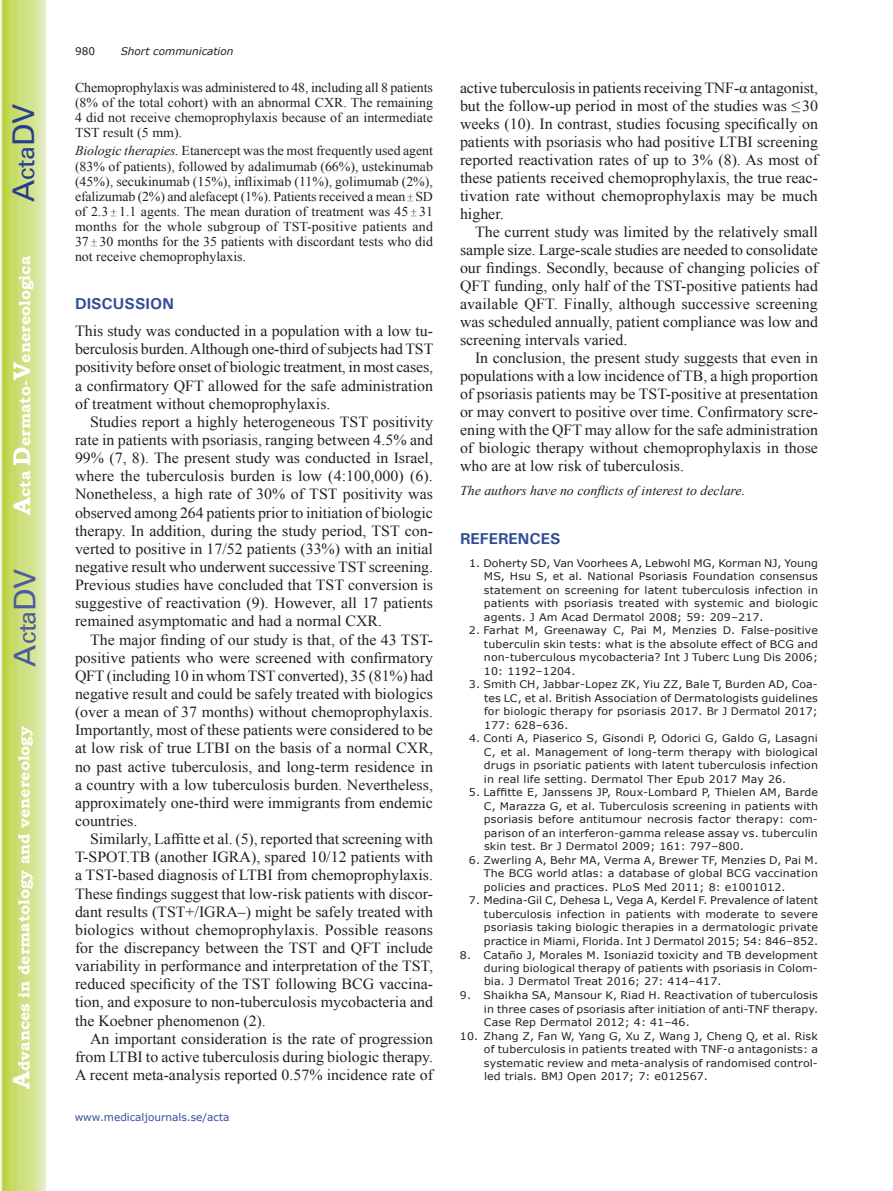
<style>
.page{position:relative;width:893px;height:1191px;background:#fff}
.page>*{position:absolute;margin:0;border:0;box-sizing:border-box;transform-origin:0 0}
.t1{font:30px "Univers";color:#4d5a9e}
.t2{font:30px "Univers";color:#253f8e}
.t3{font:700 15.75px "Bookman Old Style";color:#fff}
.t4{font:700 15.75px "Univers";color:#324f95}
.t5{font:15.45px/18.1px "Times New Roman";color:#231f20;text-align:justify}
.t6{font:13.5px/15.1px "Times New Roman";color:#231f20;text-align:justify}
.t7{font:italic 13.5px "Times New Roman";color:#231f20}
.t8{font:10.5px/13.5px "Verdana";letter-spacing:.01em;color:#231f20;text-align:justify;scale:1.05 1}
.t9{font:10.5px "Verdana";color:#324f95}
.t10{font:italic 10.5px "Verdana";color:#231f20}
.t11{font:10.5px "Verdana";letter-spacing:.01em;color:#231f20}
.s1{font-size:24px}
.s2{font-style:italic}
.s3{font-family:"Perpetua";font-size:10.5px}
</style>
<div class="page">
<svg style="left:1px;top:0;width:45px;height:1191px;background:#cfe084"></svg>
<h1 class="t2" style="left:6px;top:202px;width:100px;rotate:-90deg">A<span class="s1">cta</span>DV</h1>
<p class="t3" style="left:15px;top:515px;width:260px;rotate:-90deg"><span class="s1">A</span>cta <span class="s1">D</span>ermato-<span class="s1">V</span>enereologica</p>
<h1 class="t1" style="left:7px;top:666px;width:100px;rotate:-90deg">A<span class="s1">cta</span>DV</h1>
<p class="t3" style="left:15px;top:1088px;width:364px;rotate:-90deg"><span class="s1">A</span>dvances in dermatology and venereology</p>
<p class="t11" style="left:75px;top:44px;width:22px">980</p>
<p class="t10" style="left:121px;top:44px;width:114px">Short communication</p>
<p class="t6" style="left:75px;top:80px;width:360px">Chemoprophylaxis was administered to 48, including all 8 patients (8% of the total cohort) with an abnormal CXR. The remaining 4 did not receive chemoprophylaxis because of an intermediate TST result (5 mm).</p>
<p class="t6" style="left:75px;top:143px;width:360px"><span class="s2">Biologic therapies.</span> Etanercept was the most frequently used agent (83% of patients), followed by adalimumab (66%), ustekinumab (45%), secukinumab (15%), infliximab (11%), golimumab (2%), efalizumab (2%) and alefacept (1%). Patients received a mean<span class="s3">±</span>SD of 2.3 <span class="s3">±</span> 1.1 agents. The mean duration of treatment was 45 <span class="s3">±</span> 31 months for the whole subgroup of TST-positive patients and 37 <span class="s3">±</span> 30 months for the 35 patients with discordant tests who did not receive chemoprophylaxis.</p>
<p class="t4" style="left:75px;top:293px;width:100px">DISCUSSION</p>
<p class="t5" style="left:75px;top:322px;width:360px">This study was conducted in a population with a low tu&shy;berculosis burden. Although one-third of subjects had TST positivity before onset of biologic treatment, in most cases, a confirmatory QFT allowed for the safe administration of treatment without chemoprophylaxis.</p>
<p class="t5" style="left:75px;top:412px;width:360px;text-indent:15px">Studies report a highly heterogeneous TST positivity rate in patients with psoriasis, ranging between 4.5% and 99% (7, 8). The present study was conducted in Israel, where the tuberculosis burden is low (4:100,000) (6).<br>Nonetheless, a high rate of 30% of TST positivity was observed among 264 patients prior to initiation of biologic therapy. In addition, during the study period, TST con&shy;verted to positive in 17/52 patients (33%) with an initial negative result who underwent successive TST screening.<br>Previous studies have concluded that TST conversion is suggestive of reactivation (9). However, all 17 patients remained asymptomatic and had a normal CXR.</p>
<p class="t5" style="left:75px;top:630px;width:360px;text-indent:15px">The major finding of our study is that, of the 43 TST&shy;positive patients who were screened with confirmatory QFT (including 10 in whom TST converted), 35 (81%) had negative result and could be safely treated with biologics (over a mean of 37 months) without chemoprophylaxis.<br>Importantly, most of these patients were considered to be at low risk of true LTBI on the basis of a normal CXR, no past active tuberculosis, and long-term residence in a country with a low tuberculosis burden. Nevertheless, approximately one-third were immigrants from endemic countries.</p>
<p class="t5" style="left:75px;top:829px;width:360px;text-indent:15px">Similarly, Laffitte et al. (5), reported that screening with T-SPOT.TB (another IGRA), spared 10/12 patients with a TST-based diagnosis of LTBI from chemoprophylaxis.<br>These findings suggest that low-risk patients with discor&shy;dant results (TST+/IGRA–) might be safely treated with biologics without chemoprophylaxis. Possible reasons for the discrepancy between the TST and QFT include variability in performance and interpretation of the TST, reduced specificity of the TST following BCG vaccina&shy;tion, and exposure to non-tuberculosis mycobacteria and the Koebner phenomenon (2).</p>
<p class="t5" style="left:75px;top:1029px;width:360px;text-indent:15px">An important consideration is the rate of progression from LTBI to active tuberculosis during biologic therapy.<br>A recent meta-analysis reported 0.57% incidence rate of</p>
<p class="t9" style="left:75px;top:1110px;width:156px">www.medicaljournals.se/acta</p>
<p class="t5" style="left:460px;top:79px;width:360px">active tuberculosis in patients receiving TNF-α antagonist, but the follow-up period in most of the studies was ≤30 weeks (10). In contrast, studies focusing specifically on patients with psoriasis who had positive LTBI screening reported reactivation rates of up to 3% (8). As most of these patients received chemoprophylaxis, the true reac&shy;tivation rate without chemoprophylaxis may be much higher.</p>
<p class="t5" style="left:460px;top:223px;width:360px;text-indent:15px">The current study was limited by the relatively small sample size. Large-scale studies are needed to consolidate our findings. Secondly, because of changing policies of QFT funding, only half of the TST-positive patients had available QFT. Finally, although successive screening was scheduled annually, patient compliance was low and screening intervals varied.</p>
<p class="t5" style="left:460px;top:349px;width:360px;text-indent:15px">In conclusion, the present study suggests that even in populations with a low incidence of TB, a high proportion of psoriasis patients may be TST-positive at presentation or may convert to positive over time. Confirmatory scre&shy;ening with the QFT may allow for the safe administration of biologic therapy without chemoprophylaxis in those who are at low risk of tuberculosis.</p>
<p class="t7" style="left:460px;top:481px;width:287px">The authors have no conflicts of interest to declare.</p>
<p class="t4" style="left:460px;top:529px;width:102px">REFERENCES</p>
<p class="t8" style="left:484px;top:556px;width:320px;text-indent:-15px">1. Doherty SD, Van Voorhees A, Lebwohl MG, Korman NJ, Young MS, Hsu S, et al. National Psoriasis Foundation consensus statement on screening for latent tuberculosis infection in patients with psoriasis treated with systemic and biologic agents. J Am Acad Dermatol 2008; 59: 209–217.</p>
<p class="t8" style="left:484px;top:624px;width:320px;text-indent:-15px">2. Farhat M, Greenaway C, Pai M, Menzies D. False-positive tuberculin skin tests: what is the absolute effect of BCG and non-tuberculous mycobacteria? Int J Tuberc Lung Dis 2006; 10: 1192–1204.</p>
<p class="t8" style="left:484px;top:678px;width:320px;text-indent:-15px">3. Smith CH, Jabbar-Lopez ZK, Yiu ZZ, Bale T, Burden AD, Coa&shy;tes LC, et al. British Association of Dermatologists guidelines for biologic therapy for psoriasis 2017. Br J Dermatol 2017; 177: 628–636.</p>
<p class="t8" style="left:484px;top:732px;width:320px;text-indent:-15px">4. Conti A, Piaserico S, Gisondi P, Odorici G, Galdo G, Lasagni C, et al. Management of long-term therapy with biological drugs in psoriatic patients with latent tuberculosis infection in real life setting. Dermatol Ther Epub 2017 May 26.</p>
<p class="t8" style="left:484px;top:786px;width:320px;text-indent:-15px">5. Laffitte E, Janssens JP, Roux-Lombard P, Thielen AM, Barde C, Marazza G, et al. Tuberculosis screening in patients with psoriasis before antitumour necrosis factor therapy: com&shy;parison of an interferon-gamma release assay vs. tuberculin skin test. Br J Dermatol 2009; 161: 797–800.</p>
<p class="t8" style="left:484px;top:853px;width:320px;text-indent:-15px">6. Zwerling A, Behr MA, Verma A, Brewer TF, Menzies D, Pai M.<br>The BCG world atlas: a database of global BCG vaccination policies and practices. PLoS Med 2011; 8: e1001012.</p>
<p class="t8" style="left:484px;top:894px;width:320px;text-indent:-15px">7. Medina-Gil C, Dehesa L, Vega A, Kerdel F. Prevalence of latent tuberculosis infection in patients with moderate to severe psoriasis taking biologic therapies in a dermatologic private practice in Miami, Florida. Int J Dermatol 2015; 54: 846–852.</p>
<p class="t8" style="left:484px;top:948px;width:320px;text-indent:-24px">8. Cataño J, Morales M. Isoniazid toxicity and TB development during biological therapy of patients with psoriasis in Colom&shy;bia. J Dermatol Treat 2016; 27: 414–417.</p>
<p class="t8" style="left:484px;top:988px;width:320px;text-indent:-24px">9. Shaikha SA, Mansour K, Riad H. Reactivation of tuberculosis in three cases of psoriasis after initiation of anti-TNF therapy.<br>Case Rep Dermatol 2012; 4: 41–46.</p>
<p class="t8" style="left:484px;top:1029px;width:320px;text-indent:-24px">10. Zhang Z, Fan W, Yang G, Xu Z, Wang J, Cheng Q, et al. Risk of tuberculosis in patients treated with TNF-α antagonists: a systematic review and meta-analysis of randomised control&shy;led trials. BMJ Open 2017; 7: e012567.</p>
</div>
